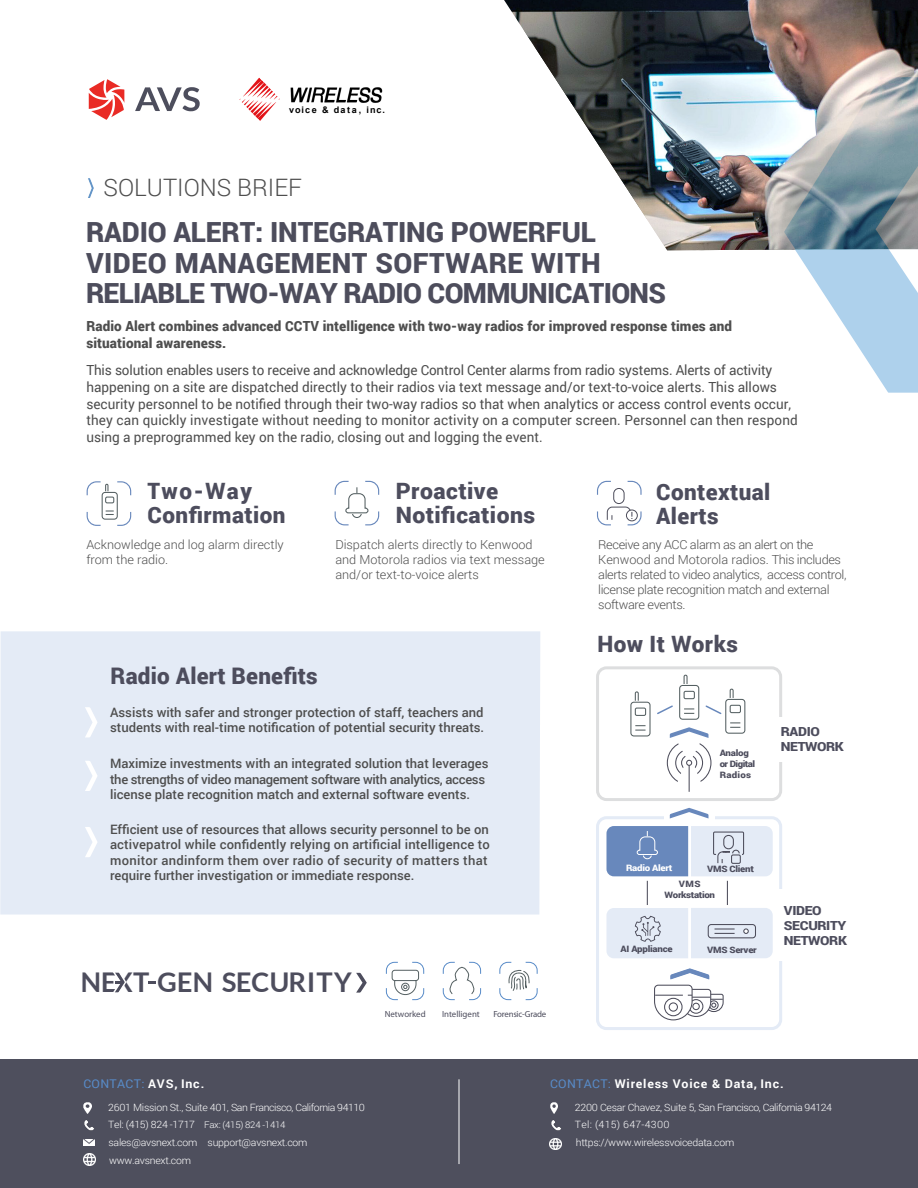
<style>
.page{position:relative;width:918px;height:1188px;background:#fff}
.page>*{position:absolute;margin:0;border:0;box-sizing:border-box;transform-origin:0 0}
.t1{font:900 27.75px/30px "Roboto";letter-spacing:-.025em;color:#4d4d5c}
.t2{font:900 27.75px "Roboto";letter-spacing:-.005em;color:#4d4d5c}
.t3{font:700 27.15px "Lato";color:#4d4d5d}
.t4{font:300 24px "Roboto";color:#4e4e4e}
.t5{font:900 22.8px "Roboto";letter-spacing:.01em;color:#4d4d5d}
.t6{font:900 22.5px/24px "Roboto";letter-spacing:.02em;color:#4d4d5d}
.t7{font:13.95px/16.6px "Roboto";color:#4e4e4e}
.t8{font:900 13.95px/16.6px "Roboto";letter-spacing:.01em;color:#4e4e4e}
.t9{font:500 12.9px/15.6px "Roboto";color:#4e4e4e}
.t10{font:300 12.45px/15px "Roboto";letter-spacing:-.03em;color:#4e4e4e}
.t11{font:300 12.45px/15.1px "Roboto";color:#4e4e4e}
.t12{font:900 12.45px/15px "Roboto";letter-spacing:-.025em;color:#4d4d5d;scale:1.11 1}
.t13{font:700 12px "Roboto";letter-spacing:.065em;color:#fff;scale:1.04 1}
.t14{font:12px "Roboto";letter-spacing:.025em;color:#588bc8;scale:1.04 1}
.t15{font:300 10.05px/18.1px "Roboto";letter-spacing:-.025em;color:#fff;scale:1.05 1}
.t16{font:300 10.05px "Roboto";letter-spacing:.025em;color:#fff;scale:1.05 1}
.t17{font:700 9px "Arial";letter-spacing:.11em;color:#000}
.t18{font:900 8.85px/10.5px "Roboto";letter-spacing:-.025em;color:#4d4d5d;scale:1.11 1}
.t19{font:8.85px "Myriad Pro";letter-spacing:-.005em;color:#4d4d5d}
.t20{font:8.85px "Myriad Pro";letter-spacing:-.025em;color:#4d4d5d}
.t21{font:900 8.85px "Roboto";letter-spacing:-.025em;color:#fff;scale:1.11 1}
.s1{font-weight:700;color:#fff}
.s2{font-size:9.15px}
.s3{font-weight:400;color:#588bc8}
</style>
<div class="page">
<div style="left:0;top:631px;width:540px;height:284px;background:#e4ebf6"></div>
<div style="left:596px;top:816px;width:186px;height:214px;border:3px solid #e4ebf6;border-radius:9px"></div>
<div style="left:596px;top:666px;width:186px;height:135px;border:3px solid #dddedf;border-radius:9px"></div>
<div style="left:770px;top:890px;width:66px;height:71px;background:#fff"></div>
<div style="left:766px;top:718px;width:66px;height:44px;background:#fff"></div>
<svg style="left:89px;top:79px;width:35px;height:41px"></svg>
<svg style="left:135px;top:87px;width:65px;height:24px"></svg>
<img style="left:88px;top:178px;width:6px;height:20px">
<img style="left:290px;top:87px;width:93px;height:16px">
<svg style="left:239px;top:78px;width:41px;height:43px"></svg>
<svg style="left:705px;top:705px;width:17px;height:10px"></svg>
<svg style="left:657px;top:705px;width:16px;height:10px"></svg>
<svg style="left:635px;top:725px;width:11px;height:6px"></svg>
<div style="left:630px;top:702px;width:21px;height:34px;border:1px solid #545f61;border-radius:3px"></div>
<div style="left:635px;top:708px;width:11px;height:8px;border:1px solid #545f61;border-radius:2px"></div>
<svg style="left:634px;top:691px;width:5px;height:11px"></svg>
<div style="left:679px;top:685px;width:20px;height:35px;border:1px solid #545f61;border-radius:3px"></div>
<svg style="left:684px;top:708px;width:10px;height:6px"></svg>
<div style="left:684px;top:691px;width:11px;height:8px;border:1px solid #545f61;border-radius:2px"></div>
<svg style="left:683px;top:674px;width:5px;height:11px"></svg>
<div style="left:725px;top:699px;width:20px;height:35px;border:1px solid #545f61;border-radius:3px"></div>
<svg style="left:730px;top:722px;width:10px;height:6px"></svg>
<div style="left:730px;top:705px;width:11px;height:8px;border:1px solid #545f61;border-radius:2px"></div>
<svg style="left:729px;top:688px;width:5px;height:11px"></svg>
<svg style="left:597px;top:481px;width:14px;height:14px"></svg>
<svg style="left:628px;top:481px;width:14px;height:14px"></svg>
<svg style="left:335px;top:481px;width:44px;height:44px"></svg>
<div style="left:613px;top:488px;width:12px;height:16px;border:1px solid #4d4d5b;border-radius:5px"></div>
<svg style="left:117px;top:481px;width:14px;height:14px"></svg>
<div style="left:102px;top:492px;width:16px;height:28px;border:1px solid #545f61;border-radius:3px"></div>
<svg style="left:87px;top:510px;width:44px;height:16px"></svg>
<div style="left:105px;top:497px;width:9px;height:6px;border:1px solid #545f61;border-radius:2px"></div>
<svg style="left:87px;top:481px;width:22px;height:14px"></svg>
<svg style="left:85px;top:707px;width:13px;height:30px"></svg>
<svg style="left:85px;top:761px;width:13px;height:30px"></svg>
<svg style="left:85px;top:827px;width:13px;height:30px"></svg>
<svg style="left:356px;top:973px;width:11px;height:20px"></svg>
<svg style="left:654px;top:968px;width:70px;height:53px"></svg>
<svg style="left:665px;top:998px;width:17px;height:18px"></svg>
<div style="left:664px;top:998px;width:19px;height:18px;border:1px solid #4d4d5b;border-radius:50%"></div>
<div style="left:669px;top:1003px;width:8px;height:8px;background:#fff;border-radius:50%"></div>
<div style="left:669px;top:1002px;width:9px;height:10px;border:1px solid #4d4d5b;border-radius:50%"></div>
<div style="left:664px;top:802px;width:51px;height:19px;background:#fff"></div>
<svg style="left:670px;top:808px;width:39px;height:10px"></svg>
<div style="left:667px;top:740px;width:44px;height:45px;border:1px solid #4d4d5b;border-radius:50%"></div>
<svg style="left:670px;top:727px;width:39px;height:65px"></svg>
<svg style="left:597px;top:506px;width:45px;height:19px"></svg>
<svg style="left:149px;top:981px;width:7px;height:3px"></svg>
<svg style="left:115px;top:972px;width:10px;height:21px"></svg>
<svg style="left:606px;top:826px;width:167px;height:132px"></svg>
<img style="left:504px;top:0;width:414px;height:250px">
<svg style="left:783px;top:77px;width:135px;height:316px"></svg>
<div style="left:0;top:1059px;width:918px;height:79px;background:#4e4f5d"></div>
<div style="left:0;top:1137px;width:918px;height:51px;background:#4e4f5d"></div>
<svg style="left:84px;top:1120px;width:10px;height:11px"></svg>
<svg style="left:83px;top:1154px;width:12px;height:11px"></svg>
<svg style="left:83px;top:1102px;width:8px;height:11px"></svg>
<svg style="left:83px;top:1139px;width:11px;height:7px"></svg>
<svg style="left:551px;top:1120px;width:10px;height:11px"></svg>
<svg style="left:550px;top:1138px;width:12px;height:12px"></svg>
<svg style="left:550px;top:1102px;width:8px;height:11px"></svg>
<svg style="left:499px;top:961px;width:39px;height:40px"></svg>
<svg style="left:385px;top:961px;width:40px;height:40px"></svg>
<svg style="left:442px;top:961px;width:40px;height:40px"></svg>
<hr style="left:459px;top:1079px;width:1px;height:85px;background:#fff">
<p class="t17" style="left:289px;top:104px;width:98px">voice &amp; data, inc.</p>
<h3 class="t4" style="left:104px;top:171px;width:200px">SOLUTIONS BRIEF</h3>
<h1 class="t2" style="left:86px;top:212px;width:511px">RADIO ALERT: INTEGRATING POWERFUL</h1>
<h1 class="t1" style="left:86px;top:247px;width:581px">VIDEO MANAGEMENT SOFTWARE WITH<br>RELIABLE TWO-WAY RADIO COMMUNICATIONS</h1>
<p class="t8" style="left:86px;top:317px;width:647px">Radio Alert combines advanced CCTV intelligence with two-way radios for improved response times and situational awareness.</p>
<p class="t7" style="left:86px;top:361px;width:713px">This solution enables users to receive and acknowledge Control Center alarms from radio systems. Alerts of activity happening on a site are dispatched directly to their radios via text message and/or text-to-voice alerts. This allows security personnel to be notified through their two-way radios so that when analytics or access control events occur, they can quickly investigate without needing to monitor activity on a computer screen. Personnel can then respond using a preprogrammed key on the radio, closing out and logging the event.</p>
<h3 class="t6" style="left:147px;top:478px;width:139px">Two-Way<br>Confirmation</h3>
<h3 class="t6" style="left:396px;top:478px;width:141px">Proactive<br>Notifications</h3>
<h3 class="t6" style="left:656px;top:479px;width:116px">Contextual<br>Alerts</h3>
<p class="t11" style="left:86px;top:537px;width:199px">Acknowledge and log alarm directly from the radio.</p>
<p class="t10" style="left:598px;top:537px;width:250px">Receive any ACC alarm as an alert on the Kenwood and Motorola radios. This includes alerts related to video analytics, access control, license plate recognition match and external software events.</p>
<p class="t11" style="left:335px;top:537px;width:211px">Dispatch alerts directly to Kenwood and Motorola radios via text message and/or text-to-voice alerts</p>
<h3 class="t5" style="left:111px;top:660px;width:209px">Radio Alert Benefits</h3>
<p class="t9" style="left:110px;top:704px;width:376px">Assists with safer and stronger protection of staff, teachers and students with real-time notification of potential security threats.</p>
<p class="t9" style="left:110px;top:755px;width:380px">Maximize investments with an integrated solution that leverages the strengths of video management software with analytics, access license plate recognition match and external software events.</p>
<p class="t9" style="left:110px;top:821px;width:381px">Efficient use of resources that allows security personnel to be on activepatrol while confidently relying on artificial intelligence to monitor andinform them over radio of security of matters that require further investigation or immediate response.</p>
<h2 class="t3" style="left:81px;top:962px;width:273px">NEXT GEN SECURITY</h2>
<p class="t19" style="left:385px;top:1009px;width:43px">Networked</p>
<p class="t19" style="left:442px;top:1009px;width:39px">Intelligent</p>
<p class="t20" style="left:493px;top:1009px;width:54px">Forensic-Grade</p>
<h3 class="t6" style="left:597px;top:631px;width:142px">How It Works</h3>
<p class="t18" style="left:720px;top:748px;width:34px">Analog or Digital<br>Radios</p>
<p class="t12" style="left:781px;top:724px;width:58px">RADIO<br>NETWORK</p>
<p class="t21" style="left:626px;top:862px;width:43px">Radio Alert</p>
<p class="t18" style="left:665px;top:878px;width:47px;text-align:center">VMS<br>Workstation</p>
<p class="t18" style="left:707px;top:864px;width:44px">VMS Client</p>
<p class="t18" style="left:621px;top:943px;width:48px">AI Appliance</p>
<p class="t18" style="left:707px;top:944px;width:46px">VMS Server</p>
<p class="t12" style="left:784px;top:903px;width:58px">VIDEO<br>SECURITY<br>NETWORK</p>
<p class="t14" style="left:83px;top:1075px;width:118px">CONTACT: <span class="s1">AVS, Inc.</span></p>
<p class="t15" style="left:108px;top:1115px;width:170px">Tel: (415) 824 -1717 <span class="s2">Fax: (415) 824 -1414</span></p>
<p class="t15" style="left:108px;top:1098px;width:246px">2601 Mission St., Suite 401, San Francisco, California 94110</p>
<p class="t15" style="left:109px;top:1133px;width:191px">sales@avsnext.com support@avsnext.com www.avsnext.com</p>
<p class="t13" style="left:550px;top:1075px;width:226px"><span class="s3">CONTACT:</span> Wireless Voice &amp; Data, Inc.</p>
<p class="t16" style="left:575px;top:1118px;width:92px">Tel: (415) 647-4300</p>
<p class="t15" style="left:575px;top:1098px;width:246px">2200 Cesar Chavez, Suite 5, San Francisco, California 94124</p>
<p class="t15" style="left:576px;top:1133px;width:153px">https://www.wirelessvoicedata.com</p>
</div>
